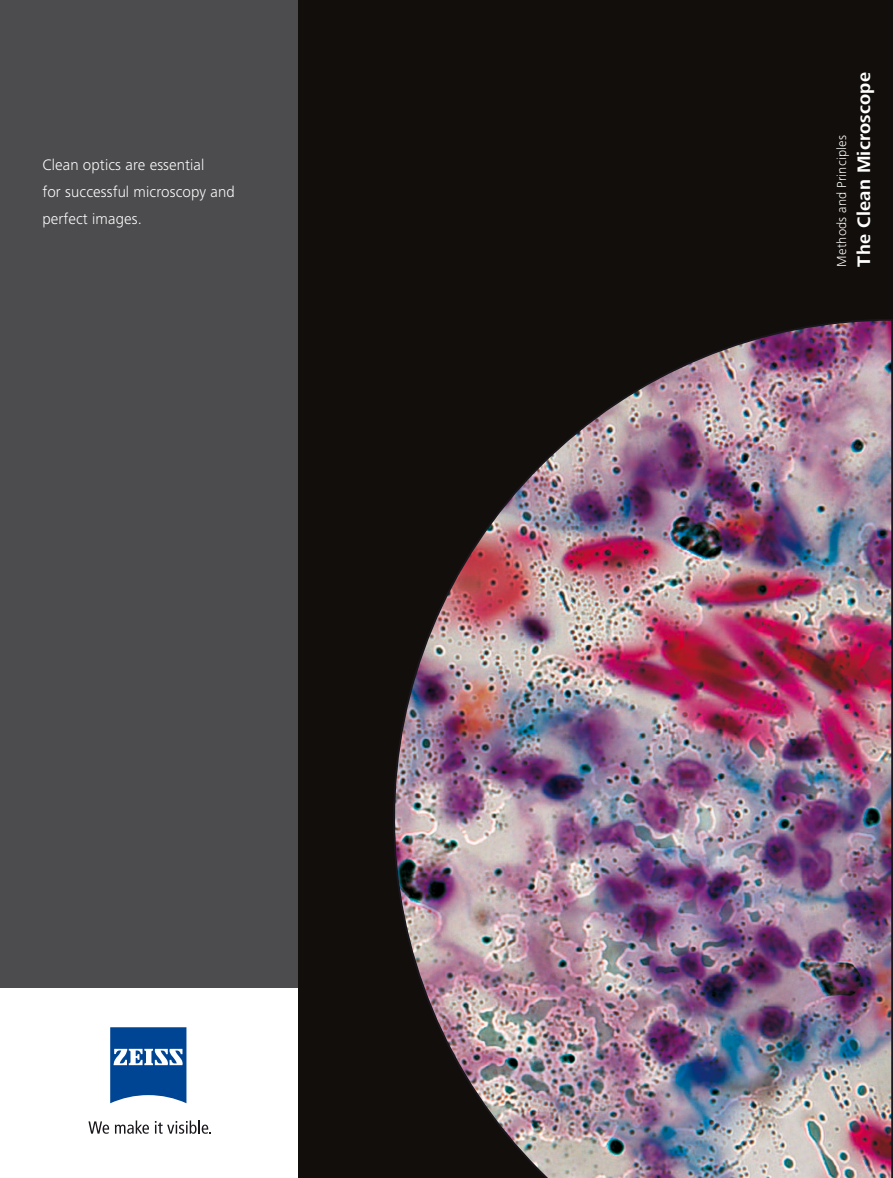
<style>
.page{position:relative;width:893px;height:1178px;background:#110e0b}
.page>*{position:absolute;margin:0;border:0;box-sizing:border-box;transform-origin:0 0}
.t1{font:700 18.75px "Frutiger Next LT";letter-spacing:.015em;color:#fff}
.t2{font:300 15.75px/27px "Frutiger Next LT";letter-spacing:.005em;color:#fff}
.t3{font:300 13.5px "Frutiger Next LT";letter-spacing:.015em;color:#fff}
</style>
<div class="page">
<div style="left:0;top:0;width:298px;height:987px;background:#4c4c4e"></div>
<img style="left:393px;top:319px;width:500px;height:859px">
<div style="left:0;top:989px;width:298px;height:189px;background:#fff"></div>
<svg style="left:110px;top:1027px;width:76px;height:76px"></svg>
<svg style="left:88px;top:1121px;width:21px;height:13px"></svg>
<svg style="left:115px;top:1120px;width:34px;height:14px"></svg>
<svg style="left:155px;top:1120px;width:56px;height:14px"></svg>
<p class="t2" style="left:43px;top:151px;width:194px">Clean optics are essential<br>for successful microscopy and perfect images.</p>
<p class="t1" style="left:853px;top:266px;width:196px;rotate:-90deg">The Clean Microscope</p>
<p class="t3" style="left:834px;top:266px;width:133px;rotate:-90deg">Methods and Principles</p>
</div>
